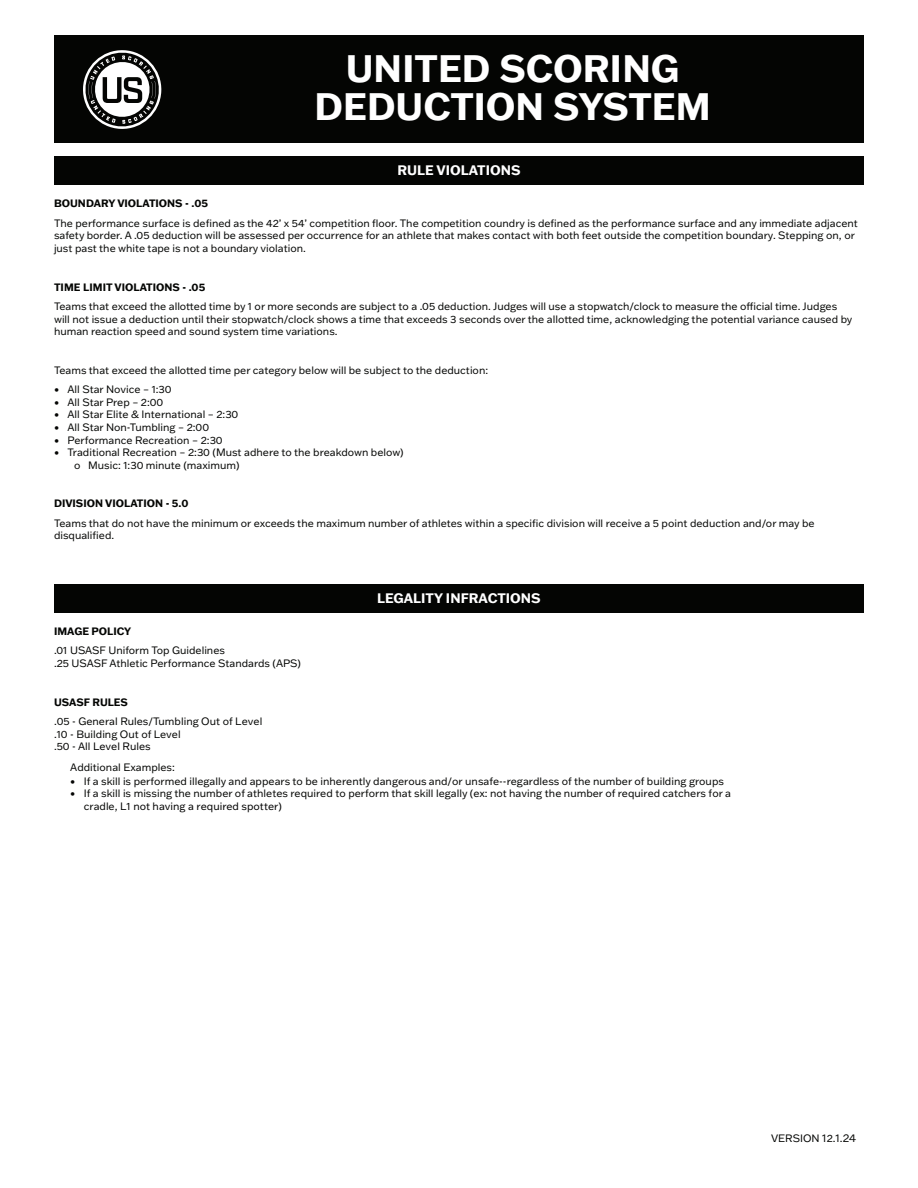
<style>
.page{position:relative;width:918px;height:1188px;background:#fff}
.page>*{position:absolute;margin:0;border:0;box-sizing:border-box;transform-origin:0 0}
.t1{font:700 37.5px/37.5px "Franklin Gothic ATF";color:#fff;text-align:center}
.t2{font:700 13.5px "Franklin Gothic ATF";color:#fff}
.t3{font:10.5px/12.6px "Franklin Gothic ATF";color:#040503}
.t4{font:700 10.5px "Franklin Gothic ATF";color:#040503}
.s1{color:#000}
</style>
<div class="page">
<div style="left:54px;top:35px;width:810px;height:108px;background:#040503"></div>
<svg style="left:83px;top:50px;width:79px;height:79px"></svg>
<div style="left:54px;top:157px;width:810px;height:28px;background:#040503"></div>
<div style="left:54px;top:584px;width:810px;height:29px;background:#040503"></div>
<h1 class="t1" style="left:315px;top:49px;width:398px">UNITED SCORING<br>DEDUCTION SYSTEM</h1>
<p class="t2" style="left:397px;top:161px;width:125px">RULE VIOLATIONS</p>
<p class="t4" style="left:54px;top:197px;width:156px">BOUNDARY VIOLATIONS - .05</p>
<p class="t3" style="left:54px;top:216px;width:805px">The performance surface is defined as the 42’ x 54’ competition floor. The competition coundry is defined as the performance surface and any immediate adjacent safety border. A .05 deduction will be assessed per occurrence for an athlete that makes contact with both feet outside the competition boundary. Stepping on, or just past the white tape is not a boundary violation.</p>
<p class="t4" style="left:54px;top:280px;width:153px">TIME LIMIT VIOLATIONS - .05</p>
<p class="t3" style="left:54px;top:300px;width:800px">Teams that exceed the allotted time by 1 or more seconds are subject to a .05 deduction. Judges will use a stopwatch/clock to measure the official time. Judges will not issue a deduction until their stopwatch/clock shows a time that exceeds 3 seconds over the allotted time, acknowledging the potential variance caused by human reaction speed and sound system time variations.</p>
<p class="t3" style="left:54px;top:364px;width:436px">Teams that exceed the allotted time per category below will be subject to the deduction:</p>
<p class="t3" style="left:54px;top:383px;width:119px">• All Star Novice – 1:30</p>
<p class="t3" style="left:54px;top:395px;width:111px">• All Star Prep – 2:00</p>
<p class="t3" style="left:54px;top:408px;width:186px">• All Star Elite &amp; International – 2:30</p>
<p class="t3" style="left:54px;top:421px;width:157px">• All Star Non-Tumbling – 2:00</p>
<p class="t3" style="left:54px;top:433px;width:170px">• Performance Recreation – 2:30</p>
<p class="t3" style="left:74px;top:446px;width:331px;text-indent:-20px">• Traditional Recreation – 2:30 (Must adhere to the breakdown below) o Music: 1:30 minute (maximum)</p>
<p class="t4" style="left:54px;top:497px;width:136px">DIVISION VIOLATION - 5.0</p>
<p class="t3" style="left:54px;top:517px;width:762px">Teams that do not have the minimum or exceeds the maximum number of athletes within a specific division will receive a 5 point deduction and/or may be disqualified.</p>
<p class="t2" style="left:377px;top:589px;width:165px">LEGALITY INFRACTIONS</p>
<p class="t4" style="left:54px;top:624px;width:79px">IMAGE POLICY</p>
<p class="t3" style="left:54px;top:644px;width:249px">.01 USASF Uniform Top Guidelines<br>.25 USASF Athletic Performance Standards (APS)</p>
<p class="t4" style="left:54px;top:695px;width:76px">USASF RULES</p>
<p class="t3" style="left:54px;top:715px;width:210px">.05 - General Rules/Tumbling Out of Level .10 - Building Out of Level<br>.50 - <span class="s1">All Level Rules</span></p>
<p class="t3" style="left:70px;top:761px;width:106px">Additional Examples:</p>
<p class="t3" style="left:70px;top:774px;width:655px">• If a skill is performed illegally and appears to be inherently dangerous and/or unsafe--regardless of the number of building groups</p>
<p class="t3" style="left:84px;top:787px;width:649px;text-indent:-14px">• If a skill is missing the number of athletes required to perform that skill legally (ex: not having the number of required catchers for a cradle, <span class="s1">L1 not having a required spotter)</span></p>
<p class="t3" style="left:771px;top:1132px;width:87px">VERSION 12.1.24</p>
</div>
